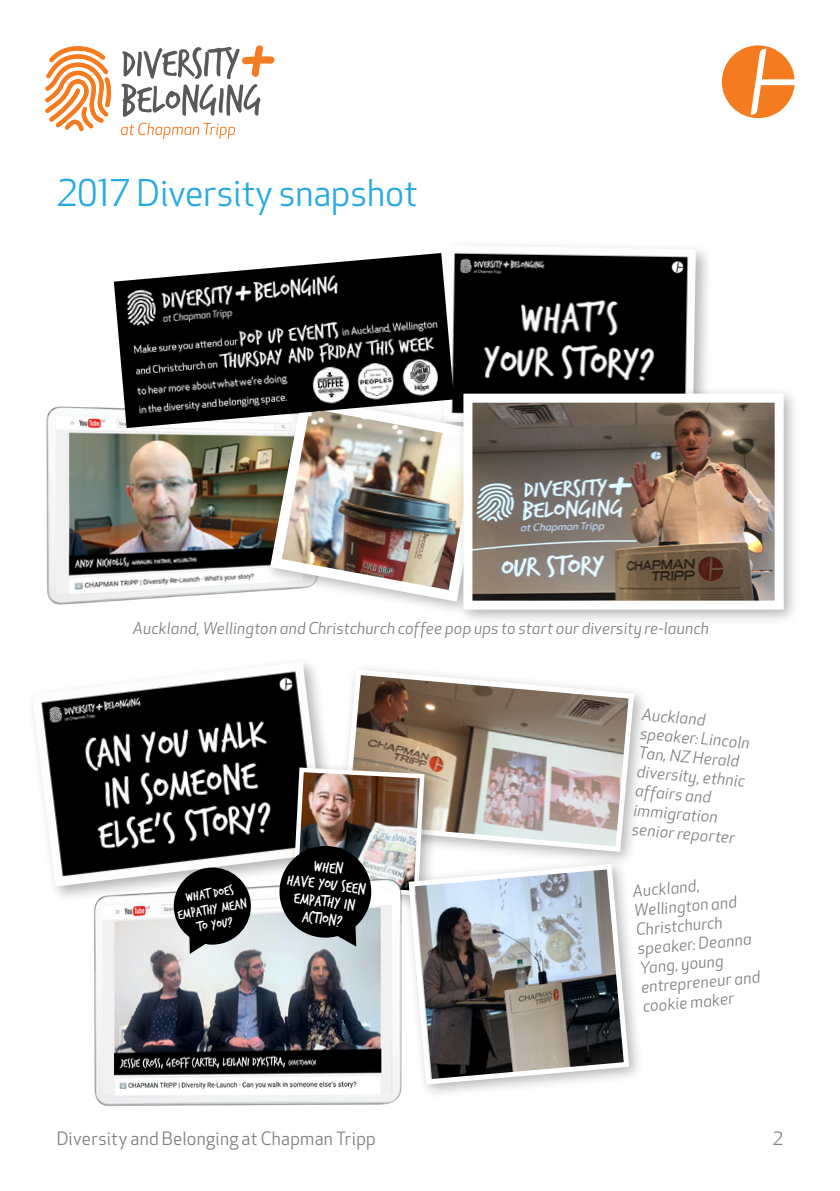
<style>
.page{position:relative;width:840px;height:1191px;background:#fff}
.page>*{position:absolute;margin:0;border:0;box-sizing:border-box;transform-origin:0 0}
.t1{font:36px "Apex New";color:#27aae1}
.t2{font:18px "Apex New";letter-spacing:.015em;color:#7e8083}
.t3{font:16.6px/17.2px "Trash Hand";color:#fff;text-align:center}
.t4{font:italic 16px/19.2px "Apex New";letter-spacing:.01em;color:#7e8083}
.t5{font:14.6px/15.6px "Trash Hand";color:#fff;text-align:center}
</style>
<div class="page">
<svg style="left:121px;top:123px;width:114px;height:16px"></svg>
<svg style="left:45px;top:46px;width:66px;height:85px"></svg>
<svg style="left:121px;top:45px;width:154px;height:72px"></svg>
<svg style="left:721px;top:45px;width:73px;height:73px"></svg>
<div style="left:437px;top:238px;width:276px;height:205px;background:#000;opacity:.3"></div>
<img style="left:443px;top:245px;width:252px;height:144px">
<img style="left:46px;top:406px;width:217px;height:199px">
<div style="left:263px;top:389px;width:240px;height:227px;background:#fff"></div>
<img style="left:264px;top:391px;width:191px;height:216px">
<div style="left:455px;top:385px;width:344px;height:240px;background:#000;opacity:.3"></div>
<img style="left:473px;top:404px;width:300px;height:195px">
<div style="left:463px;top:394px;width:320px;height:215px;border:9px solid #fff"></div>
<img style="left:114px;top:253px;width:340px;height:175px">
<div style="left:335px;top:662px;width:314px;height:205px;background:#000;opacity:.3"></div>
<img style="left:343px;top:666px;width:293px;height:188px">
<div style="left:26px;top:655px;width:317px;height:248px;background:#fff"></div>
<img style="left:32px;top:662px;width:294px;height:224px">
<div style="left:286px;top:760px;width:154px;height:151px;background:#000;opacity:.3"></div>
<img style="left:74px;top:876px;width:327px;height:230px">
<img style="left:278px;top:765px;width:148px;height:181px">
<svg style="left:169px;top:863px;width:86px;height:91px;background:#585a5a"></svg>
<div style="left:401px;top:856px;width:243px;height:243px;background:#000;opacity:.3"></div>
<svg style="left:405px;top:861px;width:226px;height:226px"></svg>
<h1 class="t1" style="left:57px;top:170px;width:362px">2017 Diversity snapshot</h1>
<p class="t4" style="left:133px;top:618px;width:577px">Auckland, Wellington and Christchurch coffee pop ups to start our diversity re-launch</p>
<p class="t5" style="left:174px;top:891px;width:72px;rotate:-9deg">What does empathy mean to you?</p>
<p class="t3" style="left:290px;top:854px;width:80px;rotate:7deg">When<br>have you seen<br>Empathy in<br>Action?</p>
<p class="t4" style="left:642px;top:704px;width:111px;rotate:5deg">Auckland speaker: Lincoln<br>Tan, NZ Herald diversity, ethnic affairs and immigration senior reporter</p>
<p class="t4" style="left:631px;top:881px;width:121px;rotate:-5deg">Auckland,<br>Wellington and<br>Christchurch speaker: Deanna<br>Yang, young entrepreneur and cookie maker</p>
<p class="t2" style="left:57px;top:1127px;width:320px">Diversity and Belonging at Chapman Tripp</p>
<p class="t2" style="left:772px;top:1127px;width:12px">2</p>
</div>
